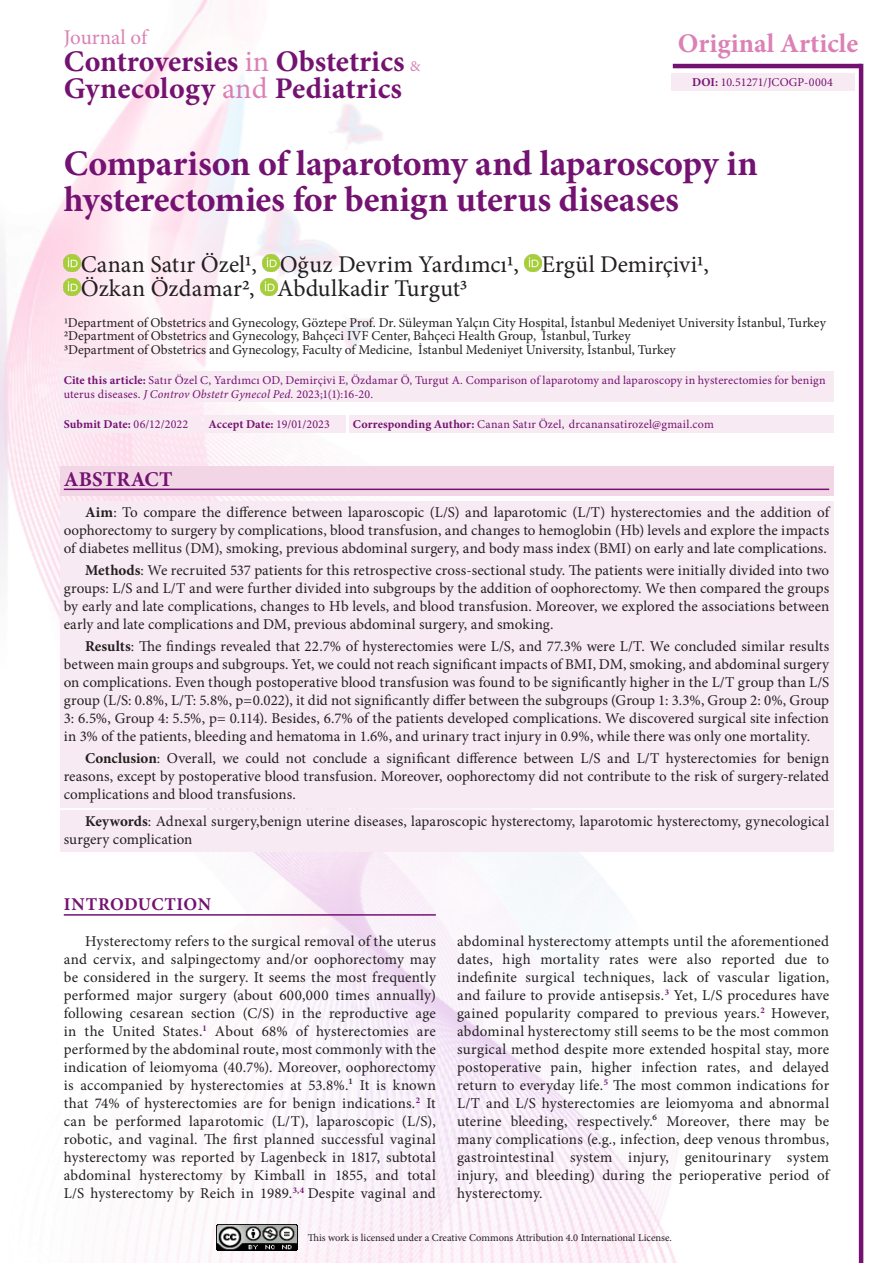
<style>
.page{position:relative;width:893px;height:1263px;background:#fff}
.page>*{position:absolute;margin:0;border:0;box-sizing:border-box;transform-origin:0 0}
.Makale_Başlığı{font:700 36px/36px "Minion Pro";letter-spacing:-.01em;color:#741272}
.t1{font:700 30px/27px "Minion Pro";color:#741272}
.t2{font:700 27px "Minion Pro";color:#db81b5}
.Yazarlar{font:24px "Minion Pro";letter-spacing:.005em;color:#231f20}
.t3{font:21px "Minion Pro";letter-spacing:-.005em;color:#db81b5}
.Abstract_Başlık{font:700 21px "Minion Pro";letter-spacing:.005em;color:#741272}
._1__BAŞLIK{font:700 18px "Minion Pro";letter-spacing:.015em;color:#741272}
.Abstract{font:15px/18px "Minion Pro";letter-spacing:.005em;color:#231f20;text-align:justify}
.Ana_metin{font:15px/18px "Minion Pro";letter-spacing:.015em;color:#231f20;text-align:justify}
.Abstract_Keywords{font:15px/18px "Minion Pro";letter-spacing:.005em;color:#231f20}
.Kurumlar{font:13.5px "Minion Pro";color:#231f20}
.Cite{font:12px/13.5px "Minion Pro";letter-spacing:.015em;color:#741272}
.Cite-2{font:700 12px "Minion Pro";letter-spacing:.005em;color:#741272}
.t4{font:10.5px "Minion Pro";color:#231f20}
.s1{font-weight:400;color:#db81b5}
.s2{font-weight:400;font-size:15px;color:#db81b5}
.s3{font-weight:700}
.s4{font-style:italic}
.s5{font-weight:400}
</style>
<div class="page">
<img style="left:0;top:0;width:864px;height:1263px">
<hr style="left:673px;top:64px;width:188px;height:4px;background:#741272">
<hr style="left:859px;top:64px;width:4px;height:1199px;background:#741272">
<img style="left:216px;top:1225px;width:81px;height:25px">
<img style="left:64px;top:255px;width:17px;height:17px">
<img style="left:262px;top:255px;width:17px;height:17px">
<img style="left:524px;top:255px;width:17px;height:17px">
<img style="left:64px;top:279px;width:17px;height:17px">
<img style="left:260px;top:279px;width:17px;height:17px">
<div style="left:60px;top:466px;width:773px;height:30px;background:#f2d6e6"></div>
<hr style="left:64px;top:489px;width:765px;height:1px;background:#741272">
<div style="left:60px;top:501px;width:773px;height:60px;background:#f8eaf2"></div>
<div style="left:60px;top:560px;width:773px;height:77px;background:#f8eaf2"></div>
<div style="left:60px;top:636px;width:773px;height:113px;background:#f8eaf2"></div>
<div style="left:60px;top:748px;width:773px;height:60px;background:#f8eaf2"></div>
<div style="left:60px;top:811px;width:773px;height:41px;background:#f8eaf2"></div>
<hr style="left:64px;top:914px;width:372px;height:2px;background:#741272">
<div style="left:60px;top:415px;width:141px;height:17px;background:#f8eaf2"></div>
<div style="left:204px;top:415px;width:141px;height:17px;background:#f8eaf2"></div>
<div style="left:60px;top:371px;width:773px;height:31px;background:#f8eaf2"></div>
<div style="left:349px;top:415px;width:484px;height:17px;background:#f8eaf2"></div>
<div style="left:671px;top:73px;width:183px;height:17px;background:#f8eaf2"></div>
<h3 class="t3" style="left:64px;top:24px;width:85px">Journal of</h3>
<h2 class="t1" style="left:64px;top:48px;width:358px">Controversies <span class="s1">in</span> Obstetrics <span class="s2">&amp;<br></span>Gynecology <span class="s1">and</span> Pediatrics</h2>
<h3 class="t2" style="left:678px;top:25px;width:182px">Original Article</h3>
<p class="Cite" style="left:692px;top:76px;width:142px"><span class="s3">DOI:</span> 10.51271/JCOGP-0004</p>
<p class="Makale_Başlığı" style="left:64px;top:145px;width:695px">Comparison of laparotomy and laparoscopy in hysterectomies for benign uterus diseases</p>
<p class="Yazarlar" style="left:81px;top:248px;width:630px">Canan Satır Özel1, Oğuz Devrim Yardımcı1, Ergül Demirçivi1,</p>
<p class="Yazarlar" style="left:81px;top:272px;width:388px">Özkan Özdamar2, Abdulkadir Turgut3</p>
<p class="Kurumlar" style="left:64px;top:313px;width:764px">1Department of Obstetrics and Gynecology, Göztepe Prof. Dr. Süleyman Yalçın City Hospital, İstanbul Medeniyet University İstanbul, Turkey</p>
<p class="Kurumlar" style="left:64px;top:327px;width:568px">2Department of Obstetrics and Gynecology, Bahçeci IVF Center, Bahçeci Health Group, İstanbul, Turkey</p>
<p class="Kurumlar" style="left:64px;top:340px;width:613px">3Department of Obstetrics and Gynecology, Faculty of Medicine, İstanbul Medeniyet University, İstanbul, Turkey</p>
<p class="Cite" style="left:64px;top:374px;width:763px"><span class="s3">Cite this article:</span> Satır Özel C, Yardımcı OD, Demirçivi E, Özdamar Ö, Turgut A. Comparison of laparotomy and laparoscopy in hysterectomies for benign uterus diseases. <span class="s4">J Controv Obstetr Gynecol Ped.</span> 2023;1(1):16-20.</p>
<p class="Cite" style="left:353px;top:417px;width:362px"><span class="s3">Corresponding Author:</span> Canan Satır Özel, drcanansatirozel@gmail.com</p>
<p class="Cite-2" style="left:64px;top:416px;width:126px">Submit Date: <span class="s5">06/12/2022</span></p>
<p class="Cite-2" style="left:208px;top:416px;width:123px">Accept Date: <span class="s5">19/01/2023</span></p>
<p class="Abstract_Başlık" style="left:64px;top:464px;width:110px">ABSTRACT</p>
<p class="Abstract" style="left:64px;top:503px;width:767px;text-indent:21px"><span class="s3">Aim</span>: To compare the difference between laparoscopic (L/S) and laparotomic (L/T) hysterectomies and the addition of oophorectomy to surgery by complications, blood transfusion, and changes to hemoglobin (Hb) levels and explore the impacts of diabetes mellitus (DM), smoking, previous abdominal surgery, and body mass index (BMI) on early and late complications.</p>
<p class="Abstract" style="left:64px;top:561px;width:767px;text-indent:21px"><span class="s3">Methods</span>: We recruited 537 patients for this retrospective cross-sectional study. The patients were initially divided into two groups: L/S and L/T and were further divided into subgroups by the addition of oophorectomy. We then compared the groups by early and late complications, changes to Hb levels, and blood transfusion. Moreover, we explored the associations between early and late complications and DM, previous abdominal surgery, and smoking.</p>
<p class="Abstract" style="left:64px;top:637px;width:767px;text-indent:21px"><span class="s3">Results</span>: The findings revealed that 22.7% of hysterectomies were L/S, and 77.3% were L/T. We concluded similar results between main groups and subgroups. Yet, we could not reach significant impacts of BMI, DM, smoking, and abdominal surgery on complications. Even though postoperative blood transfusion was found to be significantly higher in the L/T group than L/S group (L/S: 0.8%, L/T: 5.8%, p=0.022), it did not significantly differ between the subgroups (Group 1: 3.3%, Group 2: 0%, Group 3: 6.5%, Group 4: 5.5%, p= 0.114). Besides, 6.7% of the patients developed complications. We discovered surgical site infection in 3% of the patients, bleeding and hematoma in 1.6%, and urinary tract injury in 0.9%, while there was only one mortality.</p>
<p class="Abstract" style="left:64px;top:750px;width:767px;text-indent:21px"><span class="s3">Conclusion</span>: Overall, we could not conclude a significant difference between L/S and L/T hysterectomies for benign reasons, except by postoperative blood transfusion. Moreover, oophorectomy did not contribute to the risk of surgery-related complications and blood transfusions.</p>
<p class="Abstract_Keywords" style="left:64px;top:812px;width:767px;text-indent:21px"><span class="s3">Keywords</span>: Adnexal surgery,benign uterine diseases, laparoscopic hysterectomy, laparotomic hysterectomy, gynecological surgery complication</p>
<p class="_1__BAŞLIK" style="left:64px;top:891px;width:149px">INTRODUCTION</p>
<p class="Ana_metin" style="left:64px;top:932px;width:374px;text-indent:21px">Hysterectomy refers to the surgical removal of the uterus and cervix, and salpingectomy and/or oophorectomy may be considered in the surgery. It seems the most frequently performed major surgery (about 600,000 times annually) following cesarean section (C/S) in the reproductive age in the United States.<sup>1</sup> About 68% of hysterectomies are performed by the abdominal route, most commonly with the indication of leiomyoma (40.7%). Moreover, oophorectomy is accompanied by hysterectomies at 53.8%.¹ It is known that 74% of hysterectomies are for benign indications.<sup>2</sup> It can be performed laparotomic (L/T), laparoscopic (L/S), robotic, and vaginal. The first planned successful vaginal hysterectomy was reported by Lagenbeck in 1817, subtotal abdominal hysterectomy by Kimball in 1855, and total L/S hysterectomy by Reich in 1989.<sup>3,4</sup> Despite vaginal and</p>
<p class="Ana_metin" style="left:457px;top:932px;width:374px">abdominal hysterectomy attempts until the aforementioned dates, high mortality rates were also reported due to indefinite surgical techniques, lack of vascular ligation, and failure to provide antisepsis.<sup>3</sup> Yet, L/S procedures have gained popularity compared to previous years.<sup>2</sup> However, abdominal hysterectomy still seems to be the most common surgical method despite more extended hospital stay, more postoperative pain, higher infection rates, and delayed return to everyday life.<sup>5</sup> The most common indications for L/T and L/S hysterectomies are leiomyoma and abnormal uterine bleeding, respectively.⁶ Moreover, there may be many complications (e.g., infection, deep venous thrombus, gastrointestinal system injury, genitourinary system injury, and bleeding) during the perioperative period of hysterectomy.</p>
<p class="t4" style="left:308px;top:1231px;width:366px">This work is licensed under a Creative Commons Attribution 4.0 International License.</p>
</div>
